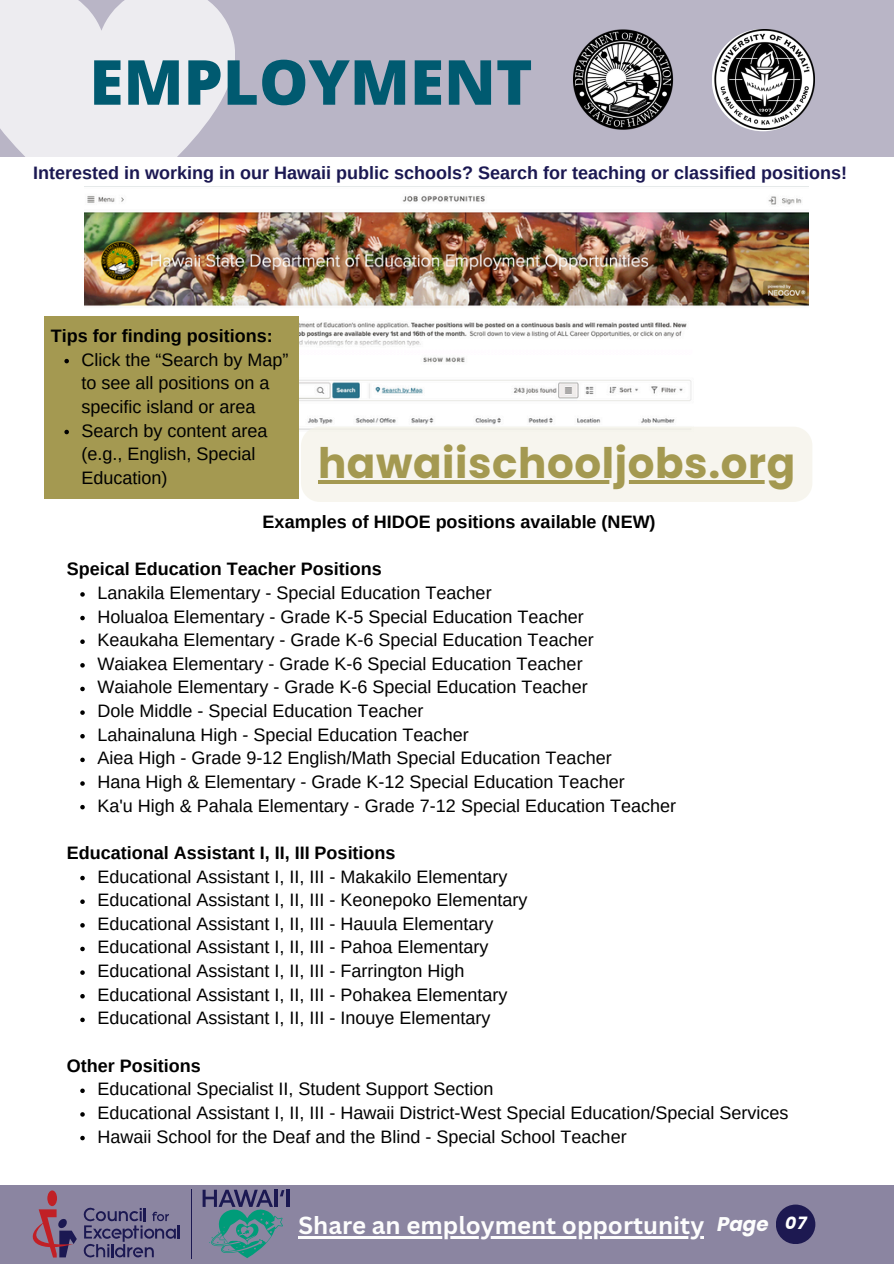
<style>
.page{position:relative;width:894px;height:1264px;background:#fff}
.page>*{position:absolute;margin:0;border:0;box-sizing:border-box;transform-origin:0 0}
.t1{font:800 62.1px "Open Sans";color:#005a70}
.t2{font:700 42px "Poppins";letter-spacing:.015em;color:#a49951}
.t3{font:700 24px "Canva Sans";color:#fdfdfd}
.t4{font:italic 700 19.8px "Poppins";color:#fdfdfd}
.t5{font:18px/23.7px "Arimo";color:#000}
.t6{font:700 18px "Arimo";color:#000}
.t7{font:700 18px "Arimo";color:#1b1852}
.t8{font:italic 700 17.25px "Poppins";color:#fff}
</style>
<div class="page">
<div style="left:0;top:0;width:893px;height:157px;background:#b9b5c6"></div>
<svg style="left:0;top:0;width:235px;height:157px;background:#e7e6eb"></svg>
<img style="left:573px;top:30px;width:241px;height:100px">
<div style="left:0;top:1185px;width:893px;height:78px;background:#8b85a1"></div>
<div style="left:775px;top:1204px;width:40px;height:39px;background:#1d1951;border-radius:50%"></div>
<div style="left:47px;top:1190px;width:10px;height:16px;background:#c12026;border-radius:50%"></div>
<svg style="left:83px;top:1207px;width:97px;height:50px"></svg>
<svg style="left:33px;top:1209px;width:44px;height:48px"></svg>
<hr style="left:191px;top:1189px;width:1px;height:70px;background:#1b1852">
<hr style="left:286px;top:1189px;width:3px;height:17px;background:#1b1852">
<svg style="left:202px;top:1189px;width:82px;height:69px"></svg>
<img style="left:84px;top:186px;width:724px;height:245px">
<div style="left:44px;top:317px;width:254px;height:182px;background:#a49951"></div>
<svg style="left:64px;top:359px;width:5px;height:4px"></svg>
<svg style="left:64px;top:430px;width:5px;height:4px"></svg>
<div style="left:301px;top:426px;width:511px;height:76px;background:#f7f5ee"></div>
<hr style="left:318px;top:480px;width:477px;height:3px;background:#a49951">
<svg style="left:80px;top:592px;width:5px;height:4px"></svg>
<svg style="left:80px;top:616px;width:5px;height:4px"></svg>
<svg style="left:80px;top:639px;width:5px;height:5px"></svg>
<svg style="left:80px;top:663px;width:5px;height:4px"></svg>
<svg style="left:80px;top:686px;width:5px;height:5px"></svg>
<svg style="left:80px;top:710px;width:5px;height:5px"></svg>
<svg style="left:80px;top:734px;width:5px;height:4px"></svg>
<svg style="left:80px;top:757px;width:5px;height:5px"></svg>
<svg style="left:80px;top:781px;width:5px;height:4px"></svg>
<svg style="left:80px;top:805px;width:5px;height:4px"></svg>
<svg style="left:80px;top:875px;width:5px;height:5px"></svg>
<svg style="left:80px;top:899px;width:5px;height:5px"></svg>
<svg style="left:80px;top:923px;width:5px;height:4px"></svg>
<svg style="left:80px;top:946px;width:5px;height:5px"></svg>
<svg style="left:80px;top:970px;width:5px;height:4px"></svg>
<svg style="left:80px;top:994px;width:5px;height:4px"></svg>
<svg style="left:80px;top:1017px;width:5px;height:5px"></svg>
<svg style="left:80px;top:1088px;width:5px;height:5px"></svg>
<svg style="left:80px;top:1112px;width:5px;height:4px"></svg>
<svg style="left:80px;top:1135px;width:5px;height:5px"></svg>
<hr style="left:298px;top:1236px;width:406px;height:2px;background:#fdfdfd">
<p class="t1" style="left:89px;top:38px;width:444px">EMPLOYMENT</p>
<h4 class="t7" style="left:33px;top:162px;width:815px">Interested in working in our Hawaii public schools? Search for teaching or classified positions!</h4>
<h4 class="t6" style="left:51px;top:326px;width:223px">Tips for finding positions:</h4>
<p class="t5" style="left:81px;top:347px;width:208px">Click the “Search by Map” to see all positions on a specific island or area</p>
<h4 class="t5" style="left:81px;top:418px;width:187px">Search by content area (e.g., English, Special<br>Education)</h4>
<h4 class="t2" style="left:318px;top:434px;width:478px">hawaiischooljobs.org</h4>
<p class="t6" style="left:262px;top:511px;width:394px">Examples of HIDOE positions available (NEW)</p>
<p class="t6" style="left:67px;top:559px;width:316px">Speical Education Teacher Positions</p>
<p class="t5" style="left:97px;top:581px;width:395px">Lanakila Elementary - Special Education Teacher</p>
<p class="t5" style="left:97px;top:604px;width:487px">Holualoa Elementary - Grade K-5 Special Education Teacher</p>
<p class="t5" style="left:97px;top:628px;width:497px">Keaukaha Elementary - Grade K-6 Special Education Teacher</p>
<p class="t5" style="left:97px;top:651px;width:486px">Waiakea Elementary - Grade K-6 Special Education Teacher</p>
<p class="t5" style="left:97px;top:675px;width:491px">Waiahole Elementary - Grade K-6 Special Education Teacher</p>
<p class="t5" style="left:97px;top:699px;width:327px">Dole Middle - Special Education Teacher</p>
<p class="t5" style="left:97px;top:722px;width:373px">Lahainaluna High - Special Education Teacher</p>
<p class="t5" style="left:97px;top:746px;width:515px">Aiea High - Grade 9-12 English/Math Special Education Teacher</p>
<h4 class="t5" style="left:97px;top:770px;width:528px">Hana High &amp; Elementary - Grade K-12 Special Education Teacher</h4>
<p class="t5" style="left:97px;top:793px;width:580px">Ka'u High &amp; Pahala Elementary - Grade 7-12 Special Education Teacher</p>
<p class="t6" style="left:67px;top:842px;width:330px">Educational Assistant I, II, III Positions</p>
<p class="t5" style="left:97px;top:864px;width:411px">Educational Assistant I, II, III - Makakilo Elementary</p>
<p class="t5" style="left:97px;top:888px;width:431px">Educational Assistant I, II, III - Keonepoko Elementary</p>
<p class="t5" style="left:97px;top:911px;width:397px">Educational Assistant I, II, III - Hauula Elementary</p>
<p class="t5" style="left:97px;top:935px;width:392px">Educational Assistant I, II, III - Pahoa Elementary</p>
<p class="t5" style="left:97px;top:959px;width:368px">Educational Assistant I, II, III - Farrington High</p>
<h4 class="t5" style="left:97px;top:982px;width:411px">Educational Assistant I, II, III - Pohakea Elementary</h4>
<p class="t5" style="left:97px;top:1006px;width:394px">Educational Assistant I, II, III - Inouye Elementary</p>
<p class="t6" style="left:67px;top:1055px;width:135px">Other Positions</p>
<p class="t5" style="left:97px;top:1077px;width:397px">Educational Specialist II, Student Support Section</p>
<p class="t5" style="left:97px;top:1100px;width:692px">Educational Assistant I, II, III - Hawaii District-West Special Education/Special Services</p>
<h3 class="t5" style="left:97px;top:1124px;width:530px">Hawaii School for the Deaf and the Blind - Special School Teacher</h3>
<h4 class="t3" style="left:298px;top:1208px;width:407px">Share an employment opportunity</h4>
<p class="t4" style="left:717px;top:1210px;width:53px">Page</p>
<h2 class="t8" style="left:785px;top:1211px;width:23px">07</h2>
</div>
